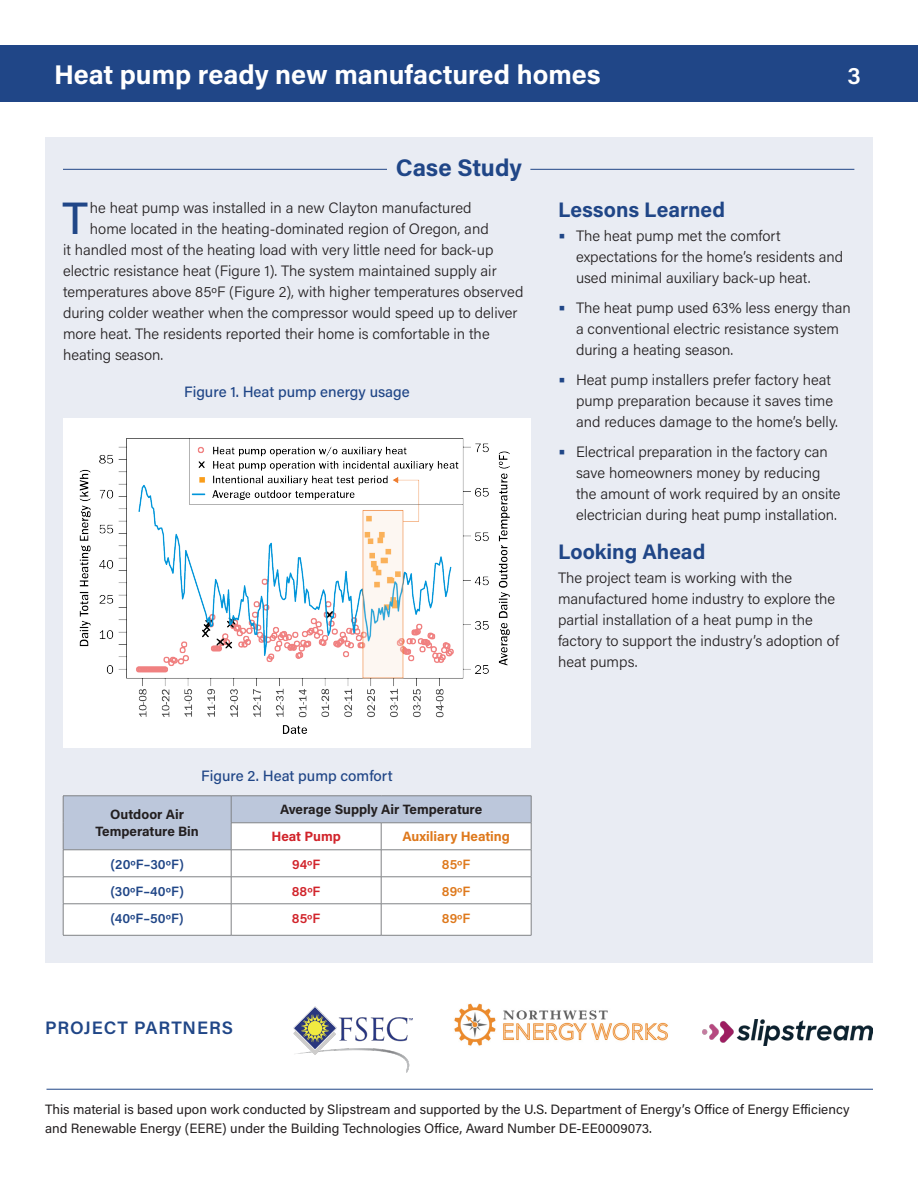
<style>
.page{position:relative;width:918px;height:1188px;background:#fff}
.page>*{position:absolute;margin:0;border:0;box-sizing:border-box;transform-origin:0 0}
.body_text{font:500 45.15px "Acumin Pro";color:#204687}
.t1{font:700 27px "Acumin Pro";color:#fff}
.t2{font:700 24px "Acumin Pro";letter-spacing:-.01em;color:#204687}
.t3{font:600 24px "Acumin Pro";color:#fff}
.subhead_1{font:700 21px "Acumin Pro";color:#204687}
.t4{font:600 18px "Acumin Pro";letter-spacing:.05em;color:#204687}
.body_text-2{font:300 15px/21px "Acumin Pro";color:#231f20}
.sidebar_head{font:500 15px "Acumin Pro";color:#204687}
.body_text-3{font:13.5px/19.5px "Acumin Pro";color:#231f20}
.t5{font:700 13.5px/16.5px "Acumin Pro";color:#231f20;text-align:center}
.t6{font:600 13.5px "Acumin Pro";color:#204687}
.t7{font:700 13.5px "Acumin Pro";color:#de781b}
.t8{font:600 13.5px "Acumin Pro";color:#d1232a}
.t9{font:600 13.5px "Acumin Pro";color:#de781b}
.t10{font:700 13.5px "Acumin Pro";letter-spacing:-.005em;color:#d1232a}
.s1{font-weight:700;font-size:18.75px;color:#204687}
</style>
<div class="page">
<hr style="left:46px;top:1089px;width:827px;height:1px;background:#204687">
<img style="left:294px;top:1007px;width:118px;height:65px">
<img style="left:454px;top:1004px;width:214px;height:42px">
<img style="left:703px;top:1020px;width:170px;height:25px">
<div style="left:0;top:45px;width:918px;height:57px;background:#204687"></div>
<div style="left:45px;top:138px;width:828px;height:825px;background:#e9ecf3"></div>
<div style="left:63px;top:418px;width:468px;height:330px;background:#fff"></div>
<img style="left:79px;top:439px;width:431px;height:295px">
<div style="left:64px;top:905px;width:467px;height:30px;background:#fff"></div>
<svg style="left:63px;top:796px;width:469px;height:108px;background:#e3e7ee"></svg>
<hr style="left:63px;top:904px;width:168px;height:1px;background:#808285">
<hr style="left:63px;top:904px;width:1px;height:31px;background:#808285">
<hr style="left:231px;top:904px;width:150px;height:1px;background:#808285">
<hr style="left:231px;top:904px;width:1px;height:31px;background:#808285">
<hr style="left:381px;top:904px;width:150px;height:1px;background:#808285">
<hr style="left:381px;top:904px;width:1px;height:31px;background:#808285">
<hr style="left:531px;top:904px;width:1px;height:31px;background:#808285">
<hr style="left:63px;top:935px;width:168px;height:1px;background:#808285">
<hr style="left:231px;top:935px;width:150px;height:1px;background:#808285">
<hr style="left:381px;top:935px;width:150px;height:1px;background:#808285">
<hr style="left:63px;top:169px;width:324px;height:1px;background:#204687">
<hr style="left:530px;top:169px;width:324px;height:1px;background:#204687">
<p class="t1" style="left:54px;top:56px;width:548px">Heat pump ready new manufactured homes</p>
<p class="t3" style="left:848px;top:59px;width:15px">3</p>
<p class="t2" style="left:396px;top:151px;width:128px">Case Study</p>
<p class="body_text" style="left:63px;top:186px;width:27px">T</p>
<p class="body_text-2" style="left:90px;top:196px;width:383px">he heat pump was installed in a new Clayton manufactured</p>
<p class="body_text-2" style="left:90px;top:217px;width:400px">home located in the heating-dominated region of Oregon, and</p>
<p class="body_text-2" style="left:63px;top:238px;width:432px">it handled most of the heating load with very little need for back-up</p>
<p class="body_text-2" style="left:63px;top:259px;width:435px">electric resistance heat (Figure 1). The system maintained supply air</p>
<p class="body_text-2" style="left:63px;top:280px;width:462px">temperatures above 85ºF (Figure 2), with higher temperatures observed</p>
<p class="body_text-2" style="left:63px;top:301px;width:456px">during colder weather when the compressor would speed up to deliver</p>
<p class="body_text-2" style="left:63px;top:322px;width:428px">more heat. The residents reported their home is comfortable in the</p>
<p class="body_text-2" style="left:63px;top:343px;width:102px">heating season.</p>
<p class="sidebar_head" style="left:184px;top:381px;width:227px">Figure 1. Heat pump energy usage</p>
<p class="subhead_1" style="left:558px;top:195px;width:169px">Lessons Learned</p>
<p class="body_text-2" style="left:576px;top:225px;width:269px;text-indent:-18px"><span class="s1">•</span> The heat pump met the comfort expectations for the home’s residents and used minimal auxiliary back-up heat.</p>
<p class="body_text-2" style="left:576px;top:297px;width:277px;text-indent:-18px"><span class="s1">•</span> The heat pump used 63% less energy than a conventional electric resistance system during a heating season.</p>
<p class="body_text-2" style="left:576px;top:369px;width:263px;text-indent:-18px"><span class="s1">•</span> Heat pump installers prefer factory heat pump preparation because it saves time and reduces damage to the home’s belly.</p>
<p class="body_text-2" style="left:576px;top:441px;width:266px;text-indent:-18px"><span class="s1">•</span> Electrical preparation in the factory can save homeowners money by reducing the amount of work required by an onsite electrician during heat pump installation.</p>
<p class="subhead_1" style="left:558px;top:537px;width:149px">Looking Ahead</p>
<p class="body_text-2" style="left:558px;top:567px;width:282px">The project team is working with the manufactured home industry to explore the partial installation of a heat pump in the factory to support the industry’s adoption of heat pumps.</p>
<p class="sidebar_head" style="left:201px;top:765px;width:193px">Figure 2. Heat pump comfort</p>
<p class="t5" style="left:95px;top:806px;width:105px">Outdoor Air<br>Temperature Bin</p>
<p class="t5" style="left:280px;top:801px;width:204px">Average Supply Air Temperature</p>
<p class="t10" style="left:272px;top:827px;width:71px">Heat Pump</p>
<p class="t7" style="left:402px;top:827px;width:109px">Auxiliary Heating</p>
<p class="t6" style="left:110px;top:855px;width:75px">(20ºF–30ºF)</p>
<p class="t8" style="left:292px;top:855px;width:30px">94ºF</p>
<p class="t9" style="left:442px;top:855px;width:30px">85ºF</p>
<p class="t6" style="left:110px;top:882px;width:75px">(30ºF–40ºF)</p>
<p class="t8" style="left:292px;top:882px;width:30px">88ºF</p>
<p class="t9" style="left:442px;top:882px;width:30px">89ºF</p>
<p class="t6" style="left:111px;top:909px;width:75px">(40ºF–50ºF)</p>
<p class="t8" style="left:292px;top:909px;width:30px">85ºF</p>
<p class="t9" style="left:442px;top:909px;width:30px">89ºF</p>
<p class="t4" style="left:45px;top:1015px;width:190px">PROJECT PARTNERS</p>
<p class="body_text-3" style="left:45px;top:1099px;width:806px">This material is based upon work conducted by Slipstream and supported by the U.S. Department of Energy’s Office of Energy Efficiency and Renewable Energy (EERE) under the Building Technologies Office, Award Number DE-EE0009073.</p>
</div>
